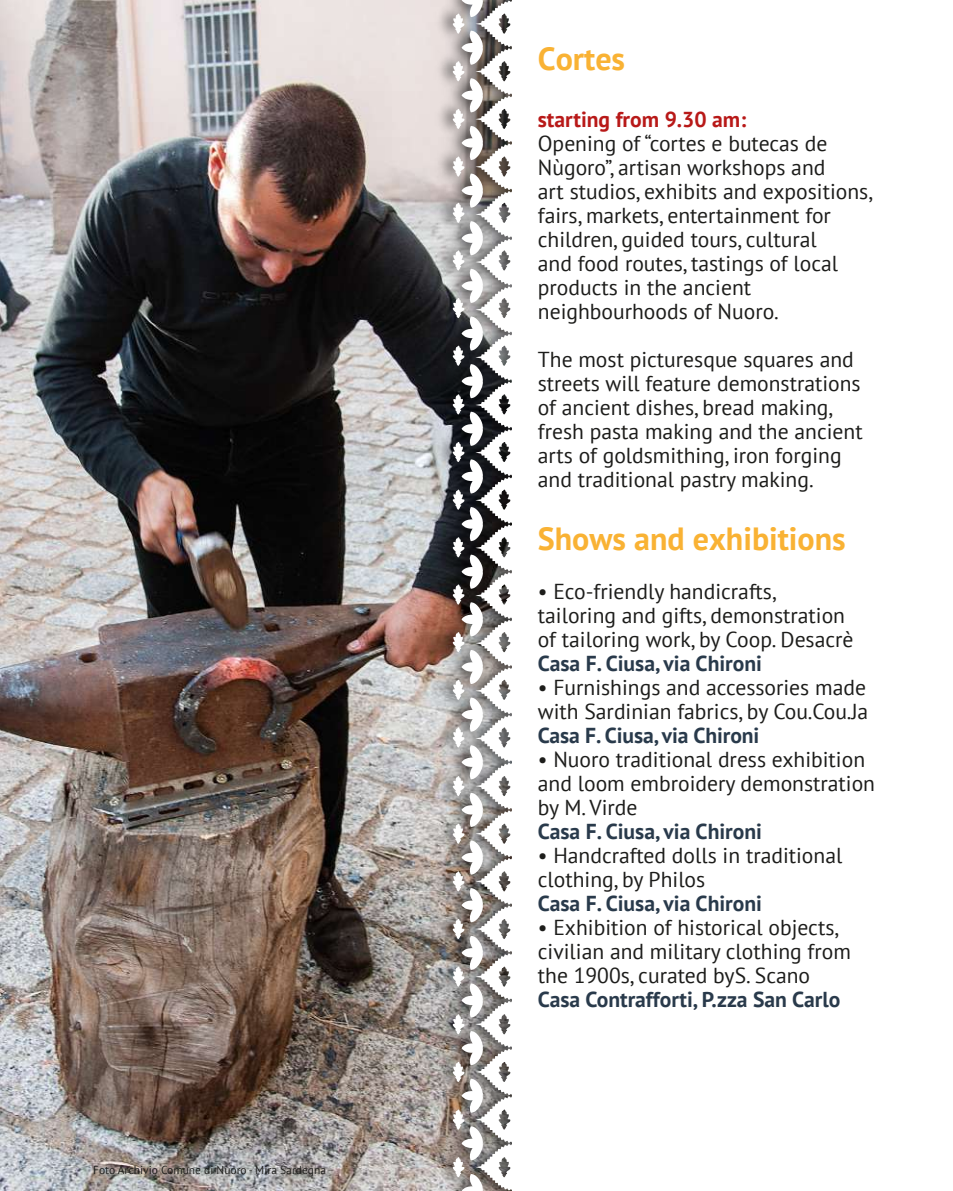
<style>
.page{position:relative;width:953px;height:1191px;background:#fff}
.page>*{position:absolute;margin:0;border:0;box-sizing:border-box;transform-origin:0 0}
.t1{font:700 32px "PT Sans";color:#f9b234}
.t2{font:21.6px/24px "PT Sans";color:#1d1d1b}
.t3{font:700 21.6px "PT Sans";color:#293a4b}
.t4{font:700 21.6px "PT Sans";color:#b81918}
.t5{font:11.6px "PT Sans";color:#1d1d1b}
</style>
<div class="page">
<img style="left:0;top:0;width:429px;height:1191px">
<img style="left:429px;top:0;width:23px;height:1191px">
<svg style="left:452px;top:0;width:60px;height:1191px"></svg>
<p class="t5" style="left:93px;top:1162px;width:234px">Foto Archivio Comune di Nuoro - Mira Sardegna</p>
<h1 class="t1" style="left:538px;top:38px;width:89px">Cortes</h1>
<p class="t4" style="left:538px;top:105px;width:210px">starting from 9.30 am:</p>
<p class="t2" style="left:538px;top:131px;width:336px">Opening of “cortes e butecas de<br>Nùgoro”, artisan workshops and<br>art studios, exhibits and expositions, fairs, markets, entertainment for children, guided tours, cultural<br>and food routes, tastings of local products in the ancient neighbourhoods of Nuoro.</p>
<p class="t2" style="left:538px;top:347px;width:326px">The most picturesque squares and streets will feature demonstrations of ancient dishes, bread making, fresh pasta making and the ancient arts of goldsmithing, iron forging and traditional pastry making.</p>
<h1 class="t1" style="left:538px;top:517px;width:309px">Shows and exhibitions</h1>
<p class="t2" style="left:538px;top:579px;width:317px">• Eco-friendly handicrafts, tailoring and gifts, demonstration of tailoring work, by Coop. Desacrè</p>
<p class="t3" style="left:538px;top:649px;width:226px">Casa F. Ciusa, via Chironi</p>
<p class="t2" style="left:538px;top:675px;width:332px">• Furnishings and accessories made with Sardinian fabrics, by Cou.Cou.Ja</p>
<p class="t3" style="left:538px;top:721px;width:223px">Casa F. Ciusa, via Chironi</p>
<p class="t2" style="left:538px;top:747px;width:339px">• Nuoro traditional dress exhibition and loom embroidery demonstration by M. Virde</p>
<p class="t3" style="left:538px;top:817px;width:226px">Casa F. Ciusa, via Chironi</p>
<p class="t2" style="left:538px;top:843px;width:306px">• Handcrafted dolls in traditional clothing, by Philos</p>
<p class="t3" style="left:538px;top:889px;width:226px">Casa F. Ciusa, via Chironi</p>
<p class="t2" style="left:538px;top:915px;width:314px">• Exhibition of historical objects, civilian and military clothing from the 1900s, curated byS. Scano</p>
<p class="t3" style="left:538px;top:985px;width:304px">Casa Contrafforti, P.zza San Carlo</p>
</div>
